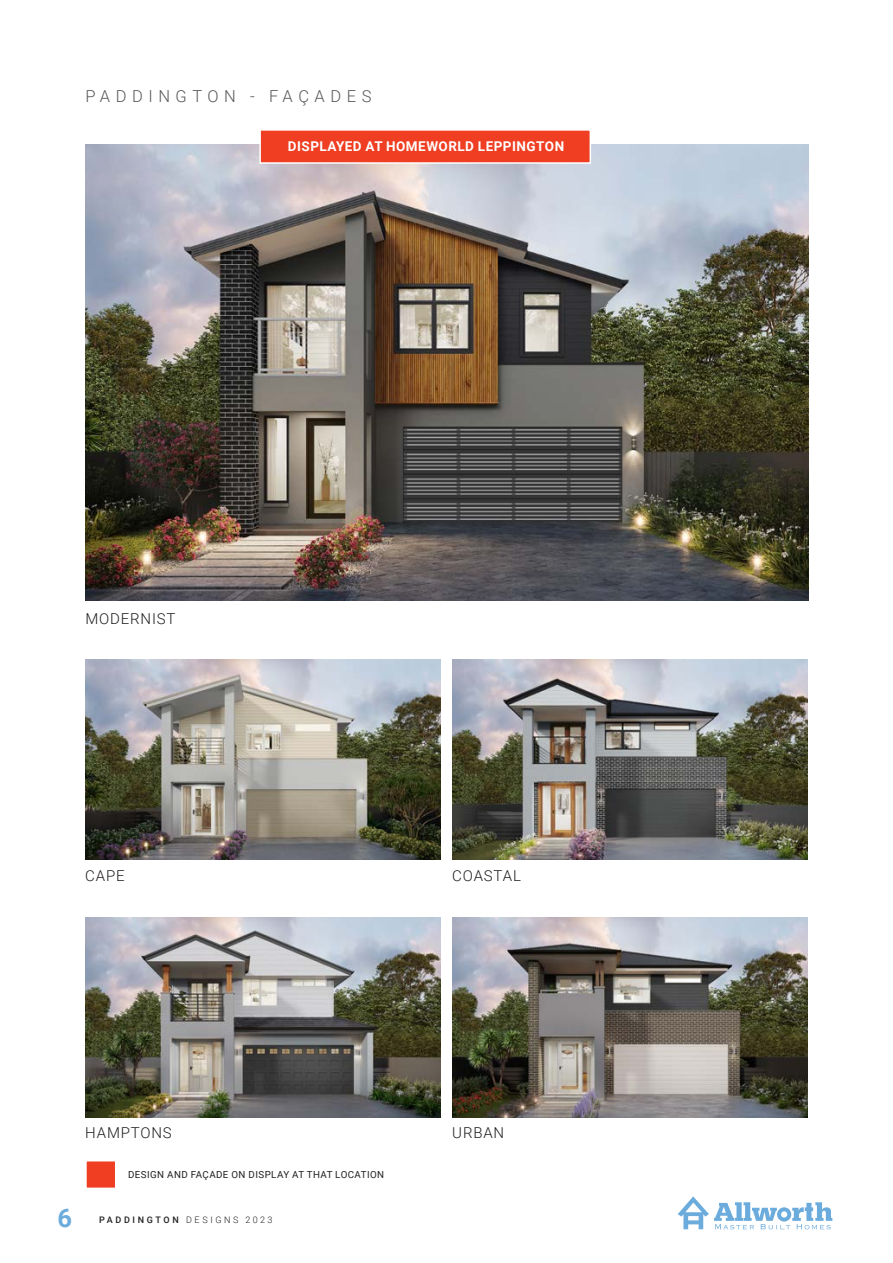
<style>
.page{position:relative;width:893px;height:1263px;background:#fff}
.page>*{position:absolute;margin:0;border:0;box-sizing:border-box;transform-origin:0 0}
.t1{font:700 25.5px "Roboto";color:#6cacdd}
.t2{font:300 16.5px "Roboto";letter-spacing:.335em;color:#57585a}
.t3{font:300 15px "Roboto";letter-spacing:.055em;color:#231f20}
.t4{font:700 13.5px "Roboto";letter-spacing:.035em;color:#fff}
.t5{font:9.75px "Roboto";letter-spacing:.045em;color:#231f20}
.t6{font:300 9px "Roboto";letter-spacing:.295em;color:#231f20}
.s1{font-weight:500}
</style>
<div class="page">
<svg style="left:678px;top:1196px;width:154px;height:33px"></svg>
<img style="left:452px;top:660px;width:356px;height:200px">
<img style="left:452px;top:917px;width:356px;height:200px">
<img style="left:85px;top:917px;width:356px;height:200px">
<img style="left:85px;top:660px;width:356px;height:200px">
<img style="left:85px;top:145px;width:723px;height:456px">
<div style="left:259px;top:129px;width:332px;height:35px;background:#ef3e22;border:2px solid #fff"></div>
<div style="left:85px;top:1160px;width:31px;height:29px;background:#ef3e22;border:2px solid #fff"></div>
<p class="t2" style="left:85px;top:85px;width:288px">PADDINGTON - FAÇADES</p>
<p class="t4" style="left:288px;top:137px;width:278px">DISPLAYED AT HOMEWORLD LEPPINGTON</p>
<p class="t3" style="left:85px;top:608px;width:92px">MODERNIST</p>
<p class="t3" style="left:85px;top:865px;width:41px">CAPE</p>
<p class="t3" style="left:452px;top:865px;width:70px">COASTAL</p>
<p class="t3" style="left:85px;top:1122px;width:88px">HAMPTONS</p>
<p class="t3" style="left:452px;top:1122px;width:53px">URBAN</p>
<p class="t5" style="left:128px;top:1167px;width:258px">DESIGN AND FAÇADE ON DISPLAY AT THAT LOCATION</p>
<h1 class="t1" style="left:58px;top:1200px;width:16px">6</h1>
<p class="t6" style="left:99px;top:1213px;width:175px"><span class="s1">PADDINGTON</span> DESIGNS 2023</p>
</div>
